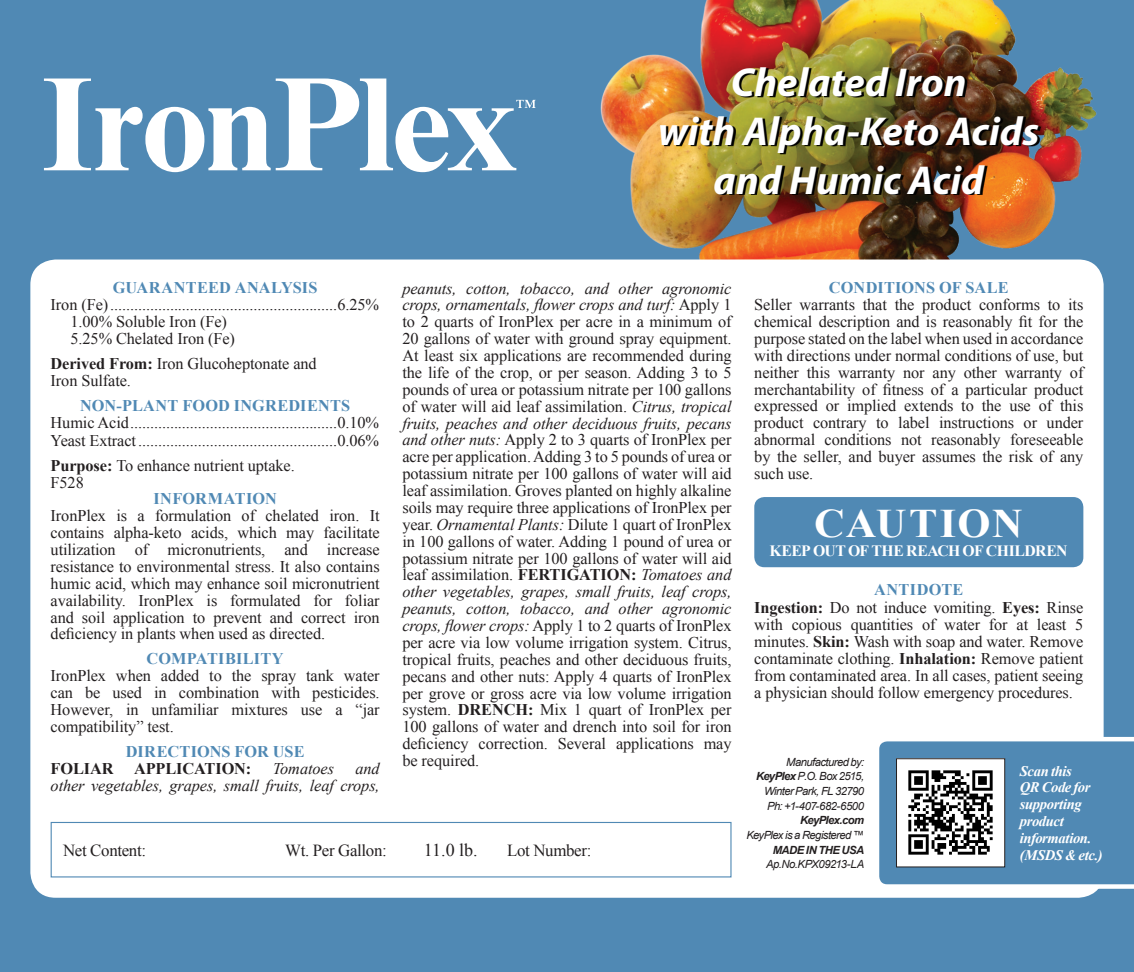
<style>
.page{position:relative;width:1134px;height:972px;background:#5089b4}
.page>*{position:absolute;margin:0;border:0;box-sizing:border-box;transform-origin:0 0}
.t1{font:italic 700 40.5px "Myriad Pro";color:#fff}
.t2{font:700 40.5px "Times New Roman";letter-spacing:.03em;color:#fff;scale:1.05 1}
.t3{font:18px "Times New Roman";color:#231f20}
.t4{font:16.2px/16.9px "Times New Roman";letter-spacing:-.005em;color:#231f20;text-align:justify}
.t5{font:700 16.2px "Times New Roman";letter-spacing:.01em;color:#5089b4}
.t6{font:italic 16.2px/16.9px "Times New Roman";letter-spacing:-.005em;color:#231f20;text-align:right}
.t7{font:700 16.2px "Times New Roman";letter-spacing:-.005em;color:#231f20}
.t8{font:700 15.75px "Times New Roman";letter-spacing:-.035em;color:#fff}
.t9{font:italic 700 14.62px/16.9px "Times New Roman";letter-spacing:-.03em;color:#fff}
.t10{font:italic 11.25px/14.6px "Arial";letter-spacing:-.05em;color:#231f20;text-align:right}
.s1{font-weight:700}
.s2{font-style:italic}
</style>
<div class="page">
<img style="left:573px;top:0;width:530px;height:277px">
<div style="left:30px;top:260px;width:1074px;height:638px;background:#fff;border-radius:25px"></div>
<img style="left:662px;top:68px;width:379px;height:127px">
<div style="left:754px;top:497px;width:329px;height:70px;background:#5089b4;border-radius:10px"></div>
<svg style="left:44px;top:79px;width:492px;height:93px"></svg>
<div style="left:51px;top:822px;width:681px;height:56px;border:1px solid #5089b4"></div>
<svg style="left:879px;top:737px;width:255px;height:152px"></svg>
<img style="left:898px;top:760px;width:105px;height:105px">
<div style="left:896px;top:758px;width:109px;height:109px;border:1px solid #231f20"></div>
<p class="t1" style="left:731px;top:56px;width:237px">Chelated Iron</p>
<p class="t1" style="left:658px;top:105px;width:383px">with Alpha-Keto Acids</p>
<p class="t1" style="left:714px;top:154px;width:272px">and Humic Acid</p>
<p class="t5" style="left:113px;top:277px;width:206px">GUARANTEED ANALYSIS</p>
<p class="t4" style="left:51px;top:296px;width:330px">Iron (Fe).........................................................6.25%</p>
<p class="t4" style="left:71px;top:313px;width:158px">1.00% Soluble Iron (Fe)</p>
<p class="t4" style="left:71px;top:330px;width:166px">5.25% Chelated Iron (Fe)</p>
<p class="t4" style="left:51px;top:355px;width:268px"><span class="s1">Derived From:</span> Iron Glucoheptonate and<br>Iron Sulfate.</p>
<p class="t5" style="left:80px;top:394px;width:272px">NON-PLANT FOOD INGREDIENTS</p>
<p class="t4" style="left:51px;top:414px;width:330px">Humic Acid....................................................0.10%</p>
<p class="t4" style="left:51px;top:432px;width:330px">Yeast Extract..................................................0.06%</p>
<p class="t4" style="left:51px;top:457px;width:246px"><span class="s1">Purpose:</span> To enhance nutrient uptake.</p>
<p class="t4" style="left:51px;top:473px;width:35px">F528</p>
<p class="t5" style="left:153px;top:488px;width:125px">INFORMATION</p>
<p class="t4" style="left:51px;top:507px;width:331px">IronPlex is a formulation of chelated iron. It contains alpha-keto acids, which may facilitate utilization of micronutrients, and increase resistance to environmental stress. It also contains humic acid, which may enhance soil micronutrient availability. IronPlex is formulated for foliar and soil application to prevent and correct iron deficiency in plants when used as directed.</p>
<p class="t5" style="left:147px;top:648px;width:139px">COMPATIBILITY</p>
<p class="t4" style="left:51px;top:667px;width:331px">IronPlex when added to the spray tank water can be used in combination with pesticides.<br>However, in unfamiliar mixtures use a “jar compatibility” test.</p>
<p class="t5" style="left:126px;top:740px;width:180px">DIRECTIONS FOR USE</p>
<p class="t7" style="left:51px;top:757px;width:64px">FOLIAR</p>
<p class="t7" style="left:134px;top:757px;width:119px">APPLICATION:</p>
<p class="t6" style="left:273px;top:759px;width:63px">Tomatoes</p>
<p class="t6" style="left:51px;top:759px;width:331px">and<br>other vegetables, grapes, small fruits, leaf crops,</p>
<p class="t4" style="left:402px;top:280px;width:331px"><span class="s2">peanuts, cotton, tobacco, and other agronomic crops, ornamentals, flower crops and turf:</span> Apply 1 to 2 quarts of IronPlex per acre in a minimum of 20 gallons of water with ground spray equipment.<br>At least six applications are recommended during the life of the crop, or per season. Adding 3 to 5 pounds of urea or potassium nitrate per 100 gallons of water will aid leaf assimilation. <span class="s2">Citrus, tropical fruits, peaches and other deciduous fruits, pecans and other nuts:</span> Apply 2 to 3 quarts of IronPlex per acre per application. Adding 3 to 5 pounds of urea or potassium nitrate per 100 gallons of water will aid leaf assimilation. Groves planted on highly alkaline soils may require three applications of IronPlex per year. <span class="s2">Ornamental Plants:</span> Dilute 1 quart of IronPlex in 100 gallons of water. Adding 1 pound of urea or potassium nitrate per 100 gallons of water will aid leaf assimilation. <span class="s1">FERTIGATION:</span> <span class="s2">Tomatoes and other vegetables, grapes, small fruits, leaf crops, peanuts, cotton, tobacco, and other agronomic crops, flower crops:</span> Apply 1 to 2 quarts of IronPlex per acre via low volume irrigation system. Citrus, tropical fruits, peaches and other deciduous fruits, pecans and other nuts: Apply 4 quarts of IronPlex per grove or gross acre via low volume irrigation system. <span class="s1">DRENCH:</span> Mix 1 quart of IronPlex per 100 gallons of water and drench into soil for iron deficiency correction. Several applications may be required.</p>
<p class="t5" style="left:829px;top:277px;width:181px">CONDITIONS OF SALE</p>
<p class="t4" style="left:754px;top:296px;width:331px">Seller warrants that the product conforms to its chemical description and is reasonably fit for the purpose stated on the label when used in accordance with directions under normal conditions of use, but neither this warranty nor any other warranty of merchantability of fitness of a particular product expressed or implied extends to the use of this product contrary to label instructions or under abnormal conditions not reasonably foreseeable by the seller, and buyer assumes the risk of any such use.</p>
<p class="t2" style="left:814px;top:495px;width:200px">CAUTION</p>
<p class="t8" style="left:769px;top:540px;width:300px">KEEP OUT OF THE REACH OF CHILDREN</p>
<p class="t5" style="left:874px;top:578px;width:91px">ANTIDOTE</p>
<p class="t4" style="left:754px;top:599px;width:331px"><span class="s1">Ingestion:</span> Do not induce vomiting. <span class="s1">Eyes:</span> Rinse with copious quantities of water for at least 5 minutes. <span class="s1">Skin:</span> Wash with soap and water. Remove contaminate clothing. <span class="s1">Inhalation:</span> Remove patient from contaminated area. In all cases, patient seeing a physician should follow emergency procedures.</p>
<p class="t10" style="left:746px;top:755px;width:119px">Manufactured by:<br><span class="s1">KeyPlex</span> P.O. Box 2515,<br>Winter Park, FL 32790<br>Ph: +1-407-682-6500<br><span class="s1">KeyPlex.com<br></span>KeyPlex is a Registered ™<br><span class="s1">MADE IN THE USA<br></span>Ap.No.KPX09213-LA</p>
<p class="t9" style="left:1020px;top:762px;width:73px">Scan this<br>QR Code for supporting product information.</p>
<p class="t3" style="left:424px;top:838px;width:55px">11.0 lb.</p>
<p class="t9" style="left:1020px;top:846px;width:84px">(MSDS &amp; etc.)</p>
</div>
